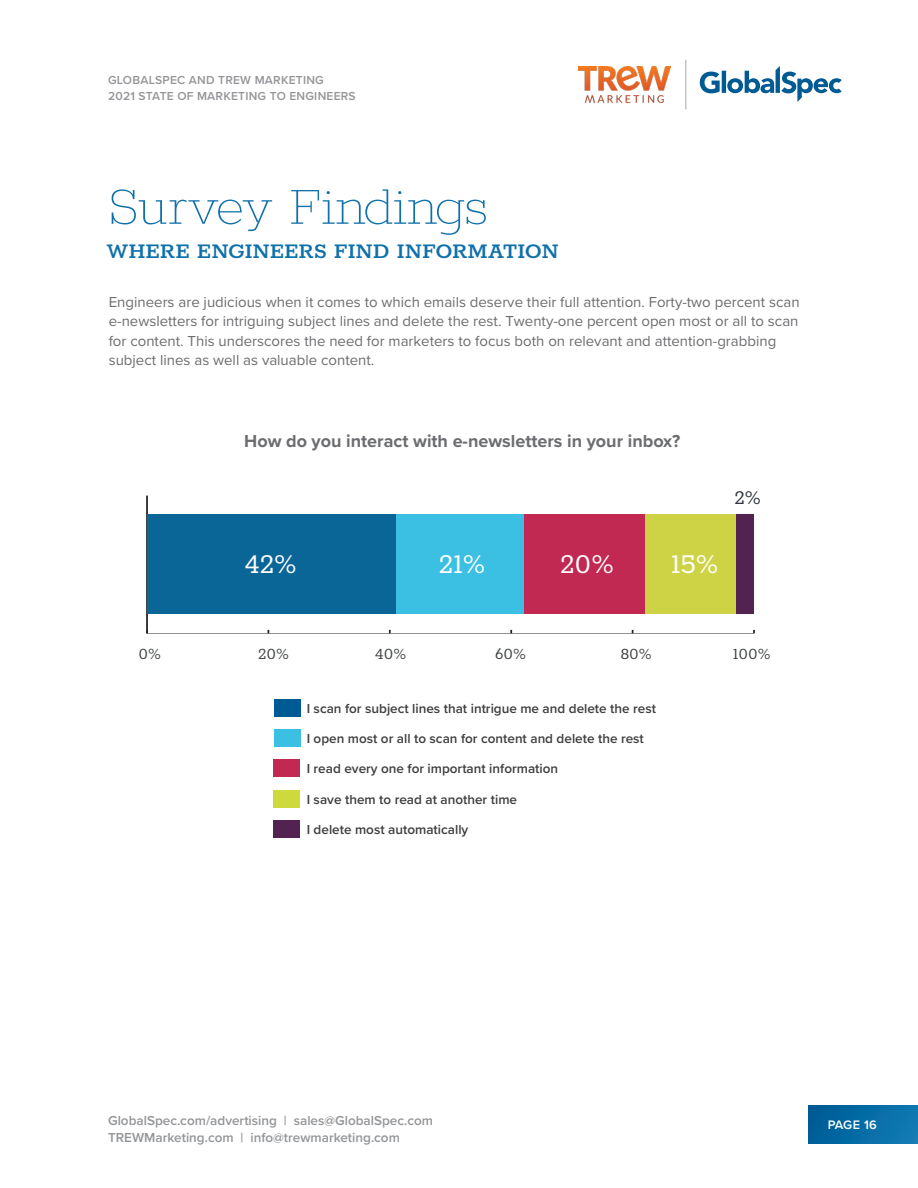
<style>
.page{position:relative;width:918px;height:1188px;background:#fff}
.page>*{position:absolute;margin:0;border:0;box-sizing:border-box;transform-origin:0 0}
.t1{font:100 60px "Rokkitt";letter-spacing:-.03em;color:#0f70aa}
.t2{font:31.5px "Rokkitt";color:#fff}
.t3{font:600 24px "Rokkitt";letter-spacing:-.005em;color:#0f70aa}
.t4{font:22.5px "Rokkitt";color:#323640}
.t5{font:700 18px "Proxima Nova";color:#6c6d70}
.t6{font:18px "Rokkitt";color:#424445}
.t7{font:15px/19.5px "Proxima Nova";color:#6c6d70}
.t8{font:600 13.5px "Proxima Nova";color:#3e3e3f}
.t9{font:600 13.5px/16.5px "Proxima Nova";color:#939598}
.t10{font:600 12.75px "Proxima Nova";letter-spacing:.005em;color:#fff}
.t11{font:600 12px/16.5px "Proxima Nova";letter-spacing:.02em;color:#939598}
</style>
<div class="page">
<div style="left:808px;top:1105px;width:110px;height:38px;background:linear-gradient(to right,#005b95,#117ab4)"></div>
<img style="left:578px;top:67px;width:93px;height:36px">
<svg style="left:700px;top:66px;width:142px;height:36px"></svg>
<hr style="left:685px;top:60px;width:2px;height:50px;background:#c7c4c4">
<div style="left:274px;top:699px;width:27px;height:17px;background:#005a93"></div>
<div style="left:274px;top:729px;width:27px;height:18px;background:#3bc0e3"></div>
<div style="left:274px;top:760px;width:26px;height:17px;background:#c12852"></div>
<div style="left:274px;top:790px;width:26px;height:17px;background:#ced93b"></div>
<hr style="left:147px;top:633px;width:607px;height:1px;background:#231f20">
<hr style="left:147px;top:496px;width:1px;height:137px;background:#231f20">
<div style="left:736px;top:515px;width:18px;height:99px;background:#522250"></div>
<div style="left:645px;top:515px;width:91px;height:99px;background:#ced345"></div>
<div style="left:523px;top:515px;width:122px;height:99px;background:#c12852"></div>
<div style="left:396px;top:515px;width:127px;height:99px;background:#3bc0e3"></div>
<div style="left:147px;top:515px;width:249px;height:99px;background:#0b6698"></div>
<div style="left:274px;top:820px;width:26px;height:18px;background:#522250"></div>
<p class="t11" style="left:108px;top:71px;width:249px">GLOBALSPEC AND TREW MARKETING<br>2021 STATE OF MARKETING TO ENGINEERS</p>
<p class="t1" style="left:106px;top:167px;width:384px">Survey Findings</p>
<p class="t3" style="left:106px;top:235px;width:454px">WHERE ENGINEERS FIND INFORMATION</p>
<p class="t7" style="left:109px;top:292px;width:692px">Engineers are judicious when it comes to which emails deserve their full attention. Forty-two percent scan e-newsletters for intriguing subject lines and delete the rest. Twenty-one percent open most or all to scan for content. This underscores the need for marketers to focus both on relevant and attention-grabbing subject lines as well as valuable content.</p>
<p class="t5" style="left:244px;top:428px;width:438px">How do you interact with e-newsletters in your inbox?</p>
<p class="t4" style="left:734px;top:483px;width:28px">2%</p>
<p class="t2" style="left:245px;top:543px;width:53px">42%</p>
<p class="t2" style="left:439px;top:543px;width:48px">21%</p>
<p class="t2" style="left:560px;top:543px;width:55px">20%</p>
<p class="t2" style="left:671px;top:543px;width:49px">15%</p>
<p class="t6" style="left:139px;top:642px;width:24px">0%</p>
<p class="t6" style="left:258px;top:642px;width:32px">20%</p>
<p class="t6" style="left:376px;top:642px;width:32px">40%</p>
<p class="t6" style="left:495px;top:642px;width:32px">60%</p>
<p class="t6" style="left:621px;top:642px;width:32px">80%</p>
<p class="t6" style="left:733px;top:642px;width:39px">100%</p>
<p class="t8" style="left:307px;top:698px;width:351px">I scan for subject lines that intrigue me and delete the rest</p>
<p class="t8" style="left:307px;top:728px;width:339px">I open most or all to scan for content and delete the rest</p>
<p class="t8" style="left:307px;top:759px;width:253px">I read every one for important information</p>
<p class="t8" style="left:307px;top:789px;width:212px">I save them to read at another time</p>
<p class="t8" style="left:307px;top:819px;width:163px">I delete most automatically</p>
<p class="t9" style="left:108px;top:1112px;width:327px">GlobalSpec.com/advertising | sales@GlobalSpec.com<br>TREWMarketing.com | info@trewmarketing.com</p>
<p class="t10" style="left:828px;top:1115px;width:51px">PAGE 16</p>
</div>
